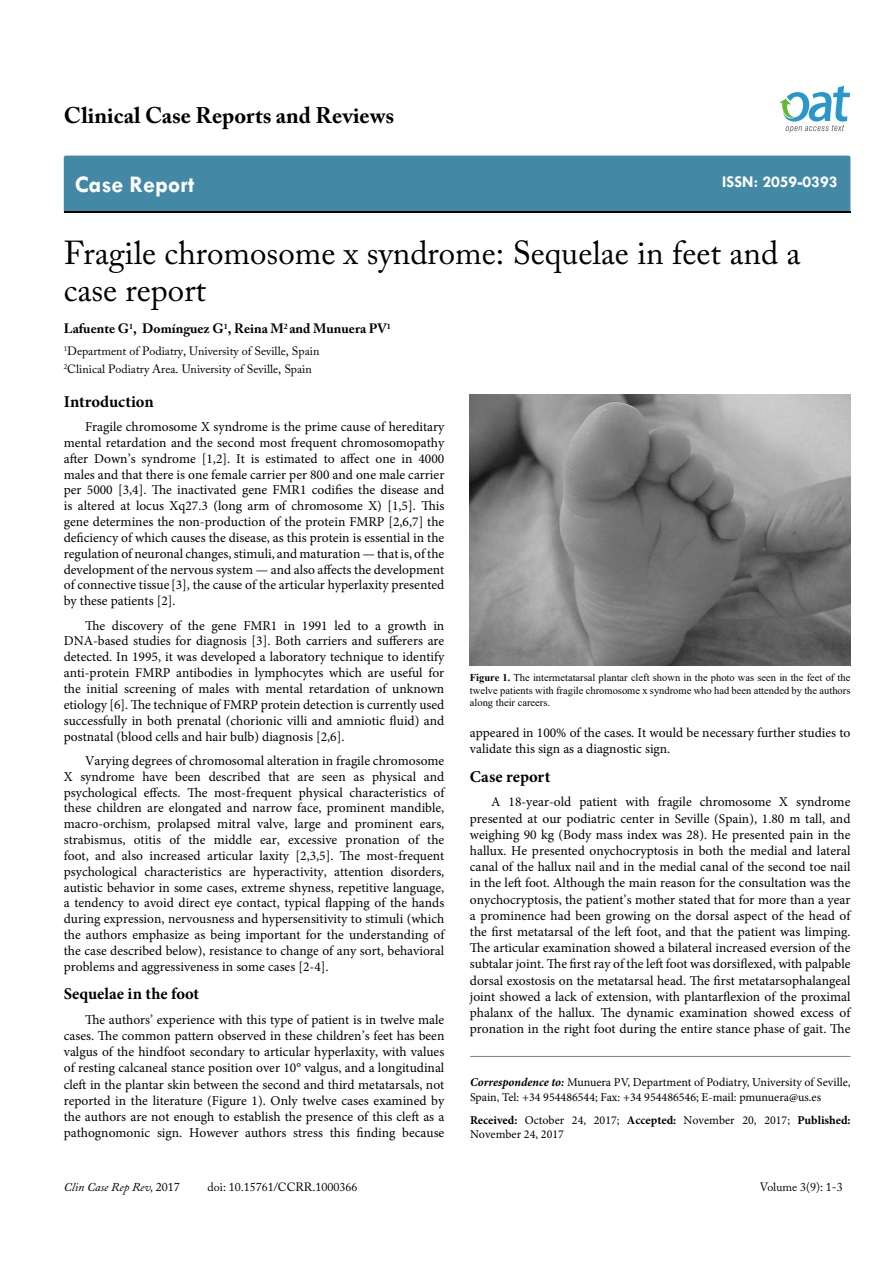
<style>
.page{position:relative;width:893px;height:1263px;background:#fff}
.page>*{position:absolute;margin:0;border:0;box-sizing:border-box;transform-origin:0 0}
.t1{font:33px/37.5px "Adobe Caslon Pro";color:#000}
.t2{font:700 24px "Tw Cen";color:#fff}
.t3{font:700 22.5px "Adobe Caslon Pro";color:#000}
.t4{font:700 16.5px "Minion Pro";color:#000}
.t5{font:700 16.5px "Tw Cen";color:#fff}
.t6{font:13.5px/15.9px "Minion Pro";color:#000;text-align:justify}
.t7{font:700 13.5px "Adobe Caslon Pro";color:#000}
.t8{font:12px/14.4px "Minion Pro";color:#000}
.t9{font:12px/18px "Adobe Caslon Pro";color:#000}
.t10{font:italic 12px "Adobe Caslon Pro";color:#000}
.t11{font:10.5px/12.6px "Times New Roman";color:#000;text-align:justify}
.s1{font-weight:700}
.s2{font-weight:700;font-style:italic}
.s3{font-style:normal}
</style>
<div class="page">
<div style="left:64px;top:156px;width:786px;height:56px;background:#4389a5"></div>
<svg style="left:779px;top:86px;width:71px;height:47px"></svg>
<hr style="left:470px;top:1056px;width:381px;height:1px;background:#808285">
<img style="left:470px;top:395px;width:380px;height:270px">
<h3 class="t3" style="left:64px;top:102px;width:332px">Clinical Case Reports and Reviews</h3>
<h2 class="t2" style="left:75px;top:170px;width:121px">Case Report</h2>
<p class="t5" style="left:722px;top:172px;width:117px">ISSN: 2059-0393</p>
<h1 class="t1" style="left:64px;top:234px;width:738px">Fragile chromosome x syndrome: Sequelae in feet and a case report</h1>
<p class="t7" style="left:64px;top:321px;width:328px">Lafuente G<sup>1</sup>, Domínguez G<sup>1</sup>, Reina M<sup>2</sup> and Munuera PV<sup>1</sup></p>
<p class="t9" style="left:64px;top:342px;width:257px"><sup>1</sup>Department of Podiatry, University of Seville, Spain<br><sup>2</sup>Clinical Podiatry Area. University of Seville, Spain</p>
<p class="t4" style="left:64px;top:390px;width:91px">Introduction</p>
<p class="t6" style="left:64px;top:419px;width:382px;text-indent:21px">Fragile chromosome X syndrome is the prime cause of hereditary mental retardation and the second most frequent chromosomopathy after Down’s syndrome [1,2]. It is estimated to affect one in 4000 males and that there is one female carrier per 800 and one male carrier per 5000 [3,4]. The inactivated gene FMR1 codifies the disease and is altered at locus Xq27.3 (long arm of chromosome X) [1,5]. This gene determines the non-production of the protein FMRP [2,6,7] the deficiency of which causes the disease, as this protein is essential in the regulation of neuronal changes, stimuli, and maturation — that is, of the development of the nervous system — and also affects the development of connective tissue [3], the cause of the articular hyperlaxity presented by these patients [2].</p>
<p class="t6" style="left:64px;top:617px;width:382px;text-indent:21px">The discovery of the gene FMR1 in 1991 led to a growth in DNA-based studies for diagnosis [3]. Both carriers and sufferers are detected. In 1995, it was developed a laboratory technique to identify anti-protein FMRP antibodies in lymphocytes which are useful for the initial screening of males with mental retardation of unknown etiology [6]. The technique of FMRP protein detection is currently used successfully in both prenatal (chorionic villi and amniotic fluid) and postnatal (blood cells and hair bulb) diagnosis [2,6].</p>
<p class="t6" style="left:64px;top:753px;width:382px;text-indent:21px">Varying degrees of chromosomal alteration in fragile chromosome X syndrome have been described that are seen as physical and psychological effects. The most-frequent physical characteristics of these children are elongated and narrow face, prominent mandible, macro-orchism, prolapsed mitral valve, large and prominent ears, strabismus, otitis of the middle ear, excessive pronation of the foot, and also increased articular laxity [2,3,5]. The most-frequent psychological characteristics are hyperactivity, attention disorders, autistic behavior in some cases, extreme shyness, repetitive language, a tendency to avoid direct eye contact, typical flapping of the hands during expression, nervousness and hypersensitivity to stimuli (which the authors emphasize as being important for the understanding of the case described below), resistance to change of any sort, behavioral problems and aggressiveness in some cases [2-4].</p>
<p class="t4" style="left:64px;top:982px;width:137px">Sequelae in the foot</p>
<p class="t6" style="left:64px;top:1011px;width:382px;text-indent:21px">The authors’ experience with this type of patient is in twelve male cases. The common pattern observed in these children’s feet has been valgus of the hindfoot secondary to articular hyperlaxity, with values of resting calcaneal stance position over 10° valgus, and a longitudinal cleft in the plantar skin between the second and third metatarsals, not reported in the literature (Figure 1). Only twelve cases examined by the authors are not enough to establish the presence of this cleft as a pathognomonic sign. However authors stress this finding because</p>
<p class="t11" style="left:470px;top:671px;width:382px"><span class="s1">Figure 1.</span> The intermetatarsal plantar cleft shown in the photo was seen in the feet of the twelve patients with fragile chromosome x syndrome who had been attended by the authors along their careers.</p>
<p class="t6" style="left:470px;top:725px;width:382px">appeared in 100% of the cases. It would be necessary further studies to validate this sign as a diagnostic sign.</p>
<p class="t4" style="left:470px;top:765px;width:82px">Case report</p>
<p class="t6" style="left:470px;top:794px;width:382px;text-indent:21px">A 18-year-old patient with fragile chromosome X syndrome presented at our podiatric center in Seville (Spain), 1.80 m tall, and weighing 90 kg (Body mass index was 28). He presented pain in the hallux. He presented onychocryptosis in both the medial and lateral canal of the hallux nail and in the medial canal of the second toe nail in the left foot. Although the main reason for the consultation was the onychocryptosis, the patient’s mother stated that for more than a year a prominence had been growing on the dorsal aspect of the head of the first metatarsal of the left foot, and that the patient was limping.<br>The articular examination showed a bilateral increased eversion of the subtalar joint. The first ray of the left foot was dorsiflexed, with palpable dorsal exostosis on the metatarsal head. The first metatarsophalangeal joint showed a lack of extension, with plantarflexion of the proximal phalanx of the hallux. The dynamic examination showed excess of pronation in the right foot during the entire stance phase of gait. The</p>
<p class="t8" style="left:470px;top:1075px;width:382px"><span class="s2">Correspondence to:</span> Munuera PV, Department of Podiatry, University of Seville,<br>Spain, Tel: +34 954486544; Fax: +34 954486546; E-mail: pmunuera@us.es</p>
<p class="t8" style="left:470px;top:1113px;width:382px"><span class="s1">Received:</span> October 24, 2017; <span class="s1">Accepted:</span> November 20, 2017; <span class="s1">Published:<br></span>November 24, 2017</p>
<p class="t10" style="left:64px;top:1180px;width:118px">Clin Case Rep Rev, <span class="s3">2017</span></p>
<p class="t9" style="left:208px;top:1178px;width:151px">doi: 10.15761/CCRR.1000366</p>
<p class="t9" style="left:760px;top:1178px;width:84px">Volume 3(9): 1-3</p>
</div>
